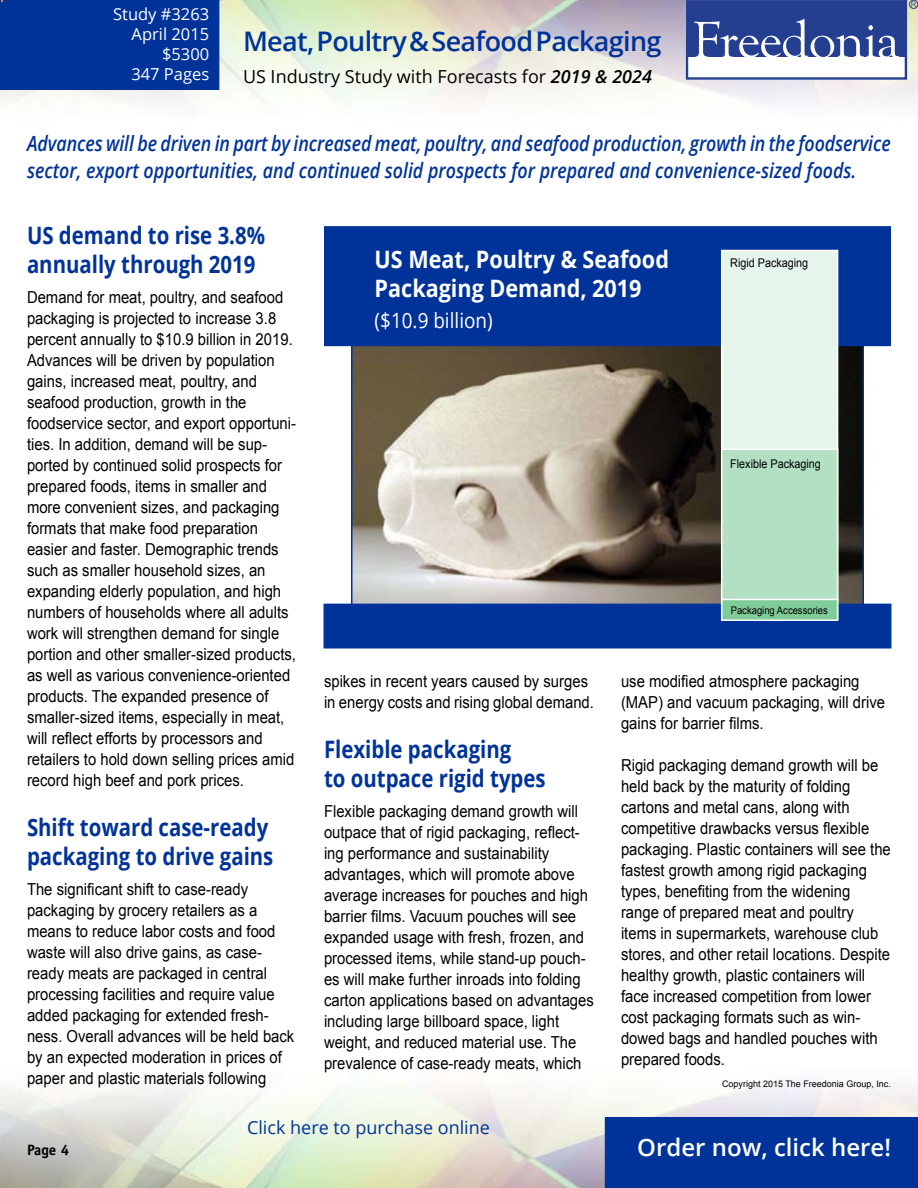
<style>
.page{position:relative;width:918px;height:1188px;background:#fff}
.page>*{position:absolute;margin:0;border:0;box-sizing:border-box;transform-origin:0 0}
.t1{font:600 27px "Open Sans";letter-spacing:-.025em;color:#039}
.t2{font:700 24px/28.8px "Open Sans";color:#039;scale:.85 1}
.t3{font:700 24px/28.8px "Open Sans";color:#fff;scale:.9 1}
.t4{font:600 24px "Open Sans";color:#fff}
.t5{font:italic 600 21px/27px "Open Sans";color:#039;scale:.85 1}
.t6{font:21px "Open Sans";color:#fff;scale:.9 1}
.t7{font:18px "Open Sans";color:#000}
.t8{font:18px "Open Sans";color:#039}
.t9{font:16.5px/21px "Arial";color:#000;scale:.9 1}
.t10{font:16.5px/19.8px "Open Sans";color:#fff;text-align:right}
.t11{font:700 15px "Officina Sans";color:#000}
.t12{font:12px "Arial";color:#000;scale:.9 1}
.t13{font:10.5px "Arial";color:#000;scale:.9 1}
.t14{font:9px "Arial";color:#000}
.s1{font-weight:600;font-style:italic}
</style>
<div class="page">
<div style="left:605px;top:1117px;width:313px;height:71px;background:#039"></div>
<div style="left:686px;top:0;width:221px;height:80px;border:2px solid #243e90"></div>
<div style="left:687px;top:1px;width:218px;height:56px;background:#243e90"></div>
<svg style="left:694px;top:19px;width:205px;height:38px"></svg>
<div style="left:909px;top:0;width:9px;height:9px;border:1px solid #243e90;border-radius:50%"></div>
<svg style="left:911px;top:2px;width:5px;height:5px"></svg>
<img style="left:354px;top:346px;width:507px;height:258px">
<div style="left:325px;top:227px;width:565px;height:118px;background:#039"></div>
<div style="left:324px;top:226px;width:567px;height:120px;border:2px solid #039"></div>
<div style="left:0;top:0;width:219px;height:90px;background:#039"></div>
<div style="left:324px;top:604px;width:567px;height:44px;background:#039"></div>
<div style="left:722px;top:250px;width:116px;height:369px;background:#e6f5eb"></div>
<div style="left:721px;top:250px;width:117px;height:370px;border:2px solid #fff"></div>
<div style="left:722px;top:449px;width:116px;height:151px;background:#b3e0c2"></div>
<div style="left:721px;top:449px;width:117px;height:152px;border:2px solid #fff"></div>
<div style="left:722px;top:599px;width:116px;height:21px;background:#80cc99"></div>
<div style="left:721px;top:599px;width:117px;height:22px;border:2px solid #fff"></div>
<svg style="left:62px;top:1145px;width:7px;height:10px"></svg>
<p class="t10" style="left:113px;top:4px;width:98px">Study #3263<br>April 2015 $5300<br>347 Pages</p>
<h1 class="t1" style="left:243px;top:23px;width:420px">Meat, Poultry &amp; Seafood Packaging</h1>
<p class="t7" style="left:243px;top:64px;width:411px">US Industry Study with Forecasts for <span class="s1">2019 &amp; 2024</span></p>
<p class="t5" style="left:27px;top:130px;width:1018px">Advances will be driven in part by increased meat, poultry, and seafood production, growth in the foodservice sector, export opportunities, and continued solid prospects for prepared and convenience-sized foods.</p>
<h2 class="t2" style="left:27px;top:221px;width:282px">US demand to rise 3.8% annually through 2019</h2>
<p class="t9" style="left:27px;top:287px;width:301px">Demand for meat, poultry, and seafood packaging is projected to increase 3.8 percent annually to $10.9 billion in 2019.<br>Advances will be driven by population gains, increased meat, poultry, and seafood production, growth in the foodservice sector, and export opportuni&shy;ties. In addition, demand will be sup&shy;ported by continued solid prospects for prepared foods, items in smaller and more convenient sizes, and packaging formats that make food preparation easier and faster. Demographic trends such as smaller household sizes, an expanding elderly population, and high numbers of households where all adults work will strengthen demand for single portion and other smaller-sized products, as well as various convenience-oriented products. The expanded presence of smaller-sized items, especially in meat, will reflect efforts by processors and retailers to hold down selling prices amid record high beef and pork prices.</p>
<h2 class="t2" style="left:27px;top:812px;width:291px">Shift toward case-ready packaging to drive gains</h2>
<p class="t9" style="left:27px;top:879px;width:299px">The significant shift to case-ready packaging by grocery retailers as a means to reduce labor costs and food waste will also drive gains, as case&shy;ready meats are packaged in central processing facilities and require value added packaging for extended fresh&shy;ness. Overall advances will be held back by an expected moderation in prices of paper and plastic materials following</p>
<h2 class="t3" style="left:375px;top:244px;width:329px">US Meat, Poultry &amp; Seafood<br>Packaging Demand, 2019</h2>
<p class="t6" style="left:375px;top:306px;width:133px">($10.9 billion)</p>
<p class="t12" style="left:730px;top:255px;width:88px">Rigid Packaging</p>
<p class="t12" style="left:730px;top:456px;width:102px">Flexible Packaging</p>
<p class="t13" style="left:731px;top:603px;width:109px">Packaging Accessories</p>
<p class="t9" style="left:324px;top:671px;width:301px">spikes in recent years caused by surges in energy costs and rising global demand.</p>
<h2 class="t2" style="left:324px;top:734px;width:262px">Flexible packaging<br>to outpace rigid types</h2>
<p class="t9" style="left:324px;top:800px;width:301px">Flexible packaging demand growth will outpace that of rigid packaging, reflect&shy;ing performance and sustainability advantages, which will promote above average increases for pouches and high barrier films. Vacuum pouches will see expanded usage with fresh, frozen, and processed items, while stand-up pouch&shy;es will make further inroads into folding carton applications based on advantages including large billboard space, light weight, and reduced material use. The prevalence of case-ready meats, which</p>
<p class="t9" style="left:621px;top:671px;width:295px">use modified atmosphere packaging (MAP) and vacuum packaging, will drive gains for barrier films.</p>
<p class="t9" style="left:621px;top:755px;width:301px">Rigid packaging demand growth will be held back by the maturity of folding cartons and metal cans, along with competitive drawbacks versus flexible packaging. Plastic containers will see the fastest growth among rigid packaging types, benefiting from the widening range of prepared meat and poultry items in supermarkets, warehouse club stores, and other retail locations. Despite healthy growth, plastic containers will face increased competition from lower cost packaging formats such as win&shy;dowed bags and handled pouches with prepared foods.</p>
<p class="t14" style="left:722px;top:1077px;width:170px">Copyright 2015 The Freedonia Group, Inc.</p>
<p class="t8" style="left:247px;top:1115px;width:244px">Click here to purchase online</p>
<p class="t11" style="left:27px;top:1140px;width:31px">Page</p>
<h2 class="t4" style="left:637px;top:1131px;width:255px">Order now, click here!</h2>
</div>
